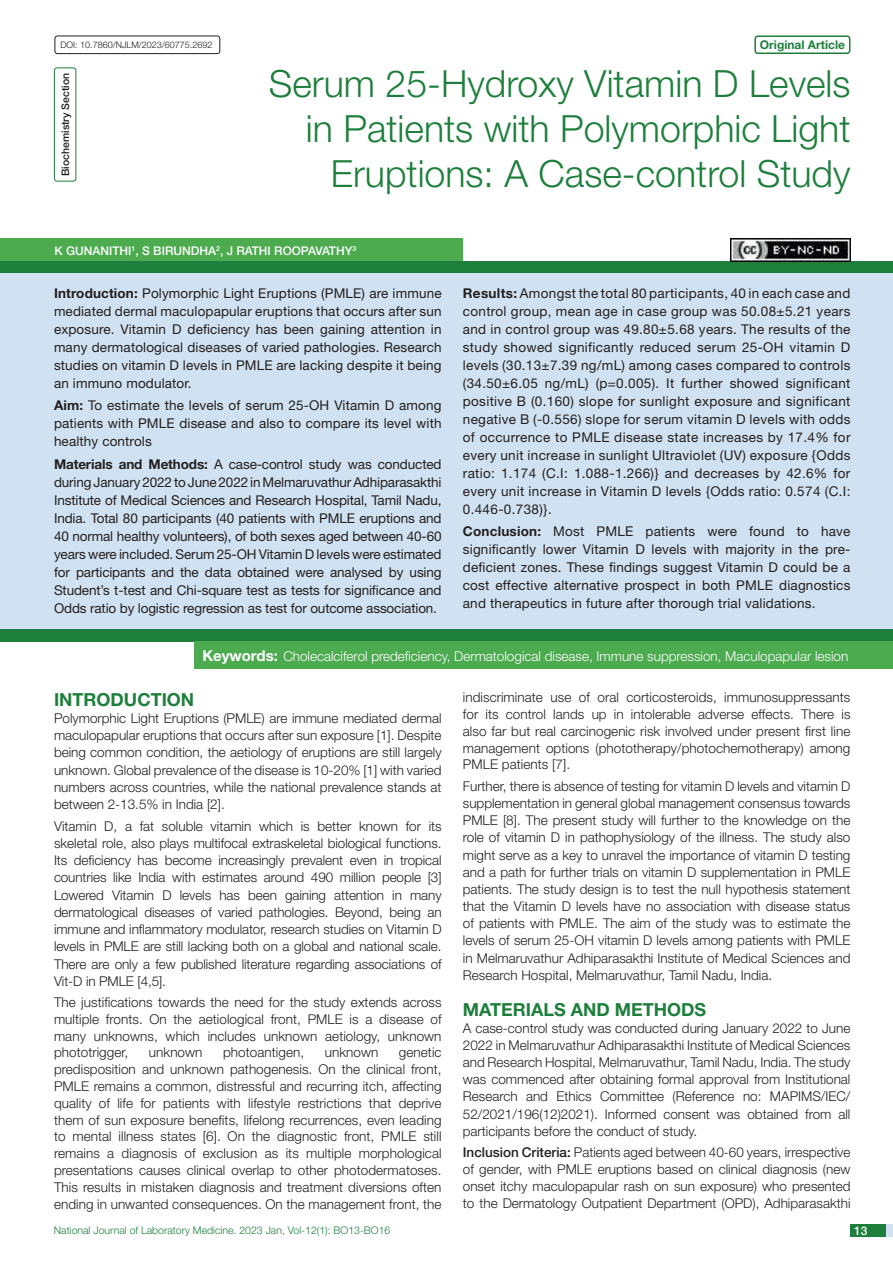
<style>
.page{position:relative;width:893px;height:1263px;background:#fff}
.page>*{position:absolute;margin:0;border:0;box-sizing:border-box;transform-origin:0 0}
.t1{font:300 37.5px/45px "Helvetica Neue";color:#1e7f3c;text-align:right}
.Heading{font:700 18px "Helvetica Neue";color:#1e7f3c}
.Body_text{font:300 13.5px/17.1px "Helvetica Neue";color:#231f20;text-align:justify}
.Abstract_Text{font:13.5px/18px "Helvetica Neue";letter-spacing:.01em;color:#231f20;text-align:justify}
.Key_words{font:300 13.5px "Helvetica Neue";color:#fff}
.Author{font:500 12px "Helvetica Neue";color:#fff}
.t2{font:700 12px "Helvetica Neue";color:#1e7f3c}
.t3{font:300 10.5px "Helvetica Neue";color:#1e7f3c}
.section{font:500 10.5px "Helvetica Neue";color:#231f20}
.t4{font:300 9px "Helvetica Neue";color:#231f20}
.s1{font-weight:700}
.s2{font-weight:700;font-size:15px}
.s3{font-weight:500}
</style>
<div class="page">
<div style="left:850px;top:1224px;width:43px;height:13px;background:#d0e2f1"></div>
<div style="left:850px;top:1224px;width:35px;height:13px;background:#1e7f3c"></div>
<div style="left:54px;top:67px;width:22px;height:114px;border:1px solid #1e7f3c;border-radius:3px"></div>
<div style="left:754px;top:35px;width:96px;height:19px;border:2px solid #1e7f3c;border-radius:3px"></div>
<div style="left:55px;top:36px;width:165px;height:18px;border:1px solid #231f20;border-radius:3px"></div>
<div style="left:0;top:261px;width:893px;height:12px;background:#1e7f3c"></div>
<div style="left:0;top:629px;width:893px;height:12px;background:#1e7f3c"></div>
<div style="left:0;top:238px;width:463px;height:23px;background:#4caa4f"></div>
<div style="left:0;top:273px;width:893px;height:356px;background:#d0e2f1"></div>
<div style="left:194px;top:641px;width:699px;height:28px;background:#4caa4f"></div>
<img style="left:730px;top:239px;width:120px;height:22px">
<p class="t4" style="left:60px;top:39px;width:154px">DOI: 10.7860/NJLM/2023/60775.2692</p>
<p class="t2" style="left:760px;top:37px;width:87px">Original Article</p>
<p class="t1" style="left:269px;top:60px;width:583px">Serum 25-Hydroxy Vitamin D Levels in Patients with Polymorphic Light<br>Eruptions: A Case-control Study</p>
<p class="section" style="left:59px;top:176px;width:104px;rotate:-90deg">BIOCHEMISTRY SECTION</p>
<p class="Author" style="left:54px;top:243px;width:303px">K GUNANITHI <sup>1</sup>, S BIRUNDHA<sup>2</sup>, J RATHI ROOPAVATHY<sup>3</sup></p>
<p class="Abstract_Text" style="left:54px;top:284px;width:389px"><span class="s1">Introduction:</span> Polymorphic Light Eruptions (PMLE) are immune mediated dermal maculopapular eruptions that occurs after sun exposure. Vitamin D deficiency has been gaining attention in many dermatological diseases of varied pathologies. Research studies on vitamin D levels in PMLE are lacking despite it being an immuno modulator.</p>
<p class="Abstract_Text" style="left:54px;top:396px;width:389px"><span class="s1">Aim:</span> To estimate the levels of serum 25-OH Vitamin D among patients with PMLE disease and also to compare its level with healthy controls</p>
<p class="Abstract_Text" style="left:54px;top:455px;width:389px"><span class="s1">Materials and Methods:</span> A case-control study was conducted during January 2022 to June 2022 in Melmaruvathur Adhiparasakthi Institute of Medical Sciences and Research Hospital, Tamil Nadu, India. Total 80 participants (40 patients with PMLE eruptions and 40 normal healthy volunteers), of both sexes aged between 40-60 years were included. Serum 25-OH Vitamin D levels were estimated for participants and the data obtained were analysed by using Student’s t-test and Chi-square test as tests for significance and Odds ratio by logistic regression as test for outcome association.</p>
<p class="Abstract_Text" style="left:463px;top:284px;width:389px"><span class="s1">Results:</span> Amongst the total 80 participants, 40 in each case and control group, mean age in case group was 50.08±5.21 years and in control group was 49.80±5.68 years. The results of the study showed significantly reduced serum 25-OH vitamin D levels (30.13±7.39 ng/mL) among cases compared to controls (34.50±6.05 ng/mL) (p=0.005). It further showed significant positive B (0.160) slope for sunlight exposure and significant negative B (-0.556) slope for serum vitamin D levels with odds of occurrence to PMLE disease state increases by 17.4% for every unit increase in sunlight Ultraviolet (UV) exposure {Odds ratio: 1.174 (C.I: 1.088-1.266)} and decreases by 42.6% for every unit increase in Vitamin D levels {Odds ratio: 0.574 (C.I:<br>0.446-0.738)}.</p>
<p class="Abstract_Text" style="left:463px;top:522px;width:389px"><span class="s1">Conclusion:</span> Most PMLE patients were found to have significantly lower Vitamin D levels with majority in the pre&shy;deficient zones. These findings suggest Vitamin D could be a cost effective alternative prospect in both PMLE diagnostics and therapeutics in future after thorough trial validations.</p>
<p class="Key_words" style="left:202px;top:647px;width:647px"><span class="s2">Keywords:</span> Cholecalciferol predeficiency, Dermatological disease, Immune suppression, Maculopapular lesion</p>
<p class="Heading" style="left:54px;top:688px;width:142px">Introduction</p>
<p class="Body_text" style="left:54px;top:709px;width:389px">Polymorphic Light Eruptions (PMLE) are immune mediated dermal maculopapular eruptions that occurs after sun exposure [1]. Despite being common condition, the aetiology of eruptions are still largely unknown. Global prevalence of the disease is 10-20% [1] with varied numbers across countries, while the national prevalence stands at between 2-13.5% in India [2].</p>
<p class="Body_text" style="left:54px;top:817px;width:389px">Vitamin D, a fat soluble vitamin which is better known for its skeletal role, also plays multifocal extraskeletal biological functions.<br>Its deficiency has become increasingly prevalent even in tropical countries like India with estimates around 490 million people [3] Lowered Vitamin D levels has been gaining attention in many dermatological diseases of varied pathologies. Beyond, being an immune and inflammatory modulator, research studies on Vitamin D levels in PMLE are still lacking both on a global and national scale.<br>There are only a few published literature regarding associations of Vit-D in PMLE [4,5].</p>
<p class="Body_text" style="left:54px;top:993px;width:389px">The justifications towards the need for the study extends across multiple fronts. On the aetiological front, PMLE is a disease of many unknowns, which includes unknown aetiology, unknown phototrigger,</p>
<p class="Body_text" style="left:54px;top:1044px;width:389px;text-indent:345px">genetic predisposition and unknown pathogenesis. On the clinical front, PMLE remains a common, distressful and recurring itch, affecting quality of life for patients with lifestyle restrictions that deprive them of sun exposure benefits, lifelong recurrences, even leading to mental illness states [6]. On the diagnostic front, PMLE still remains a diagnosis of exclusion as its multiple morphological presentations causes clinical overlap to other photodermatoses.<br>This results in mistaken diagnosis and treatment diversions often ending in unwanted consequences. On the management front, the</p>
<p class="Body_text" style="left:149px;top:1044px;width:55px">unknown</p>
<p class="Body_text" style="left:223px;top:1044px;width:83px">photoantigen,</p>
<p class="Body_text" style="left:325px;top:1044px;width:55px">unknown</p>
<p class="t3" style="left:54px;top:1224px;width:338px">National Journal of Laboratory Medicine. 2023 Jan, Vol-12(1): BO13-BO16</p>
<p class="Body_text" style="left:463px;top:689px;width:389px">indiscriminate use of oral corticosteroids, immunosuppressants for its control lands up in intolerable adverse effects. There is also far but real carcinogenic risk involved under present first line management options (phototherapy/photochemotherapy) among PMLE patients [7].</p>
<p class="Body_text" style="left:463px;top:777px;width:389px">Further, there is absence of testing for vitamin D levels and vitamin D supplementation in general global management consensus towards PMLE [8]. The present study will further to the knowledge on the role of vitamin D in pathophysiology of the illness. The study also might serve as a key to unravel the importance of vitamin D testing and a path for further trials on vitamin D supplementation in PMLE patients. The study design is to test the null hypothesis statement that the Vitamin D levels have no association with disease status of patients with PMLE. The aim of the study was to estimate the levels of serum 25-OH vitamin D levels among patients with PMLE in Melmaruvathur Adhiparasakthi Institute of Medical Sciences and Research Hospital, Melmaruvathur, Tamil Nadu, India.</p>
<p class="Heading" style="left:463px;top:998px;width:245px">MATERIALS AND METHODS</p>
<p class="Body_text" style="left:463px;top:1019px;width:389px">A case-control study was conducted during January 2022 to June 2022 in Melmaruvathur Adhiparasakthi Institute of Medical Sciences and Research Hospital, Melmaruvathur, Tamil Nadu, India. The study was commenced after obtaining formal approval from Institutional Research and Ethics Committee (Reference no: MAPIMS/IEC/ 52/2021/196(12)2021). Informed consent was obtained from all participants before the conduct of study.</p>
<p class="Body_text" style="left:463px;top:1143px;width:389px"><span class="s3">INCLUSION CRITERIA:</span> Patients aged between 40-60 years, irrespective of gender, with PMLE eruptions based on clinical diagnosis (new onset itchy maculopapular rash on sun exposure) who presented to the Dermatology Outpatient Department (OPD), Adhiparasakthi</p>
<p class="Author" style="left:854px;top:1223px;width:15px">13</p>
</div>
